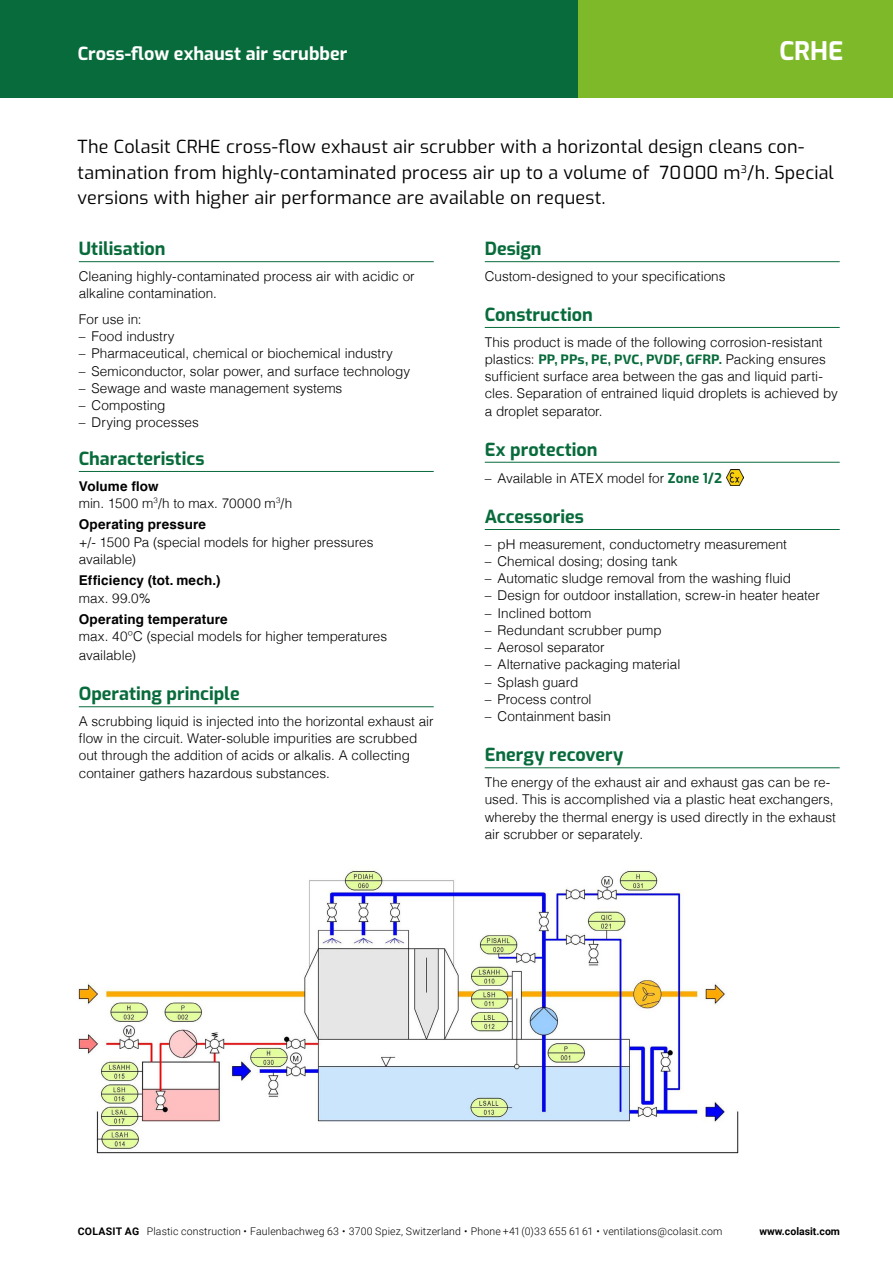
<style>
.page{position:relative;width:893px;height:1263px;background:#fff}
.page>*{position:absolute;margin:0;border:0;box-sizing:border-box;transform-origin:0 0}
.t1{font:700 25.5px "Exo";color:#fff}
.t2{font:18px/25.5px "Exo";letter-spacing:.01em;color:#000}
.t3{font:700 18px "Exo";color:#086b3b}
.t4{font:700 18px "Exo";color:#fff}
.t5{font:300 13.5px/17.2px "Helvetica";color:#000}
.t6{font:700 13.5px "Helvetica";letter-spacing:.015em;color:#000}
.t7{font:13.5px "Exo 2";letter-spacing:.015em;color:#086b3b}
.t8{font:300 10.5px "Roboto";letter-spacing:.015em;color:#000}
.t9{font:700 10.5px "Roboto";color:#000}
.s1{font-weight:700}
.s2{font-family:"Helvetica";font-weight:300;color:#000}
.s3{font-family:"Exo";font-weight:700;color:#086b3b}
</style>
<div class="page">
<hr style="left:79px;top:261px;width:355px;height:1px;background:#086b3b">
<hr style="left:79px;top:471px;width:355px;height:1px;background:#086b3b">
<hr style="left:79px;top:706px;width:355px;height:1px;background:#086b3b">
<div style="left:578px;top:0;width:315px;height:98px;background:#7db928"></div>
<div style="left:0;top:0;width:578px;height:98px;background:#086b3b"></div>
<hr style="left:485px;top:261px;width:355px;height:1px;background:#086b3b">
<hr style="left:485px;top:327px;width:355px;height:1px;background:#086b3b">
<hr style="left:485px;top:462px;width:355px;height:1px;background:#086b3b">
<hr style="left:485px;top:529px;width:355px;height:1px;background:#086b3b">
<hr style="left:485px;top:767px;width:355px;height:1px;background:#086b3b">
<img style="left:726px;top:470px;width:18px;height:15px">
<img style="left:78px;top:870px;width:661px;height:284px">
<h2 class="t4" style="left:78px;top:40px;width:271px">Cross-flow exhaust air scrubber</h2>
<h1 class="t1" style="left:779px;top:32px;width:66px">CRHE</h1>
<p class="t2" style="left:78px;top:133px;width:758px">The Colasit CRHE cross-flow exhaust air scrubber with a horizontal design cleans con&shy;tamination from highly-contaminated process air up to a volume of 70000 m<sup>3</sup>/h. Special versions with higher air performance are available on request.</p>
<h2 class="t3" style="left:79px;top:235px;width:88px">Utilisation</h2>
<p class="t5" style="left:79px;top:266px;width:337px">Cleaning highly-contaminated process air with acidic or alkaline contamination.</p>
<p class="t5" style="left:79px;top:309px;width:64px">For use in:</p>
<p class="t5" style="left:79px;top:327px;width:97px">– Food industry</p>
<p class="t5" style="left:79px;top:344px;width:316px">– Pharmaceutical, chemical or biochemical industry</p>
<p class="t5" style="left:79px;top:361px;width:333px">– Semiconductor, solar power, and surface technology</p>
<p class="t5" style="left:79px;top:378px;width:265px">– Sewage and waste management systems</p>
<p class="t5" style="left:79px;top:396px;width:88px">– Composting</p>
<p class="t5" style="left:79px;top:413px;width:121px">– Drying processes</p>
<h2 class="t3" style="left:79px;top:445px;width:127px">Characteristics</h2>
<p class="t5" style="left:79px;top:476px;width:215px"><span class="s1">Volume flow<br></span>min. 1500 m<sup>3</sup>/h to max. 70000 m<sup>3</sup>/h</p>
<p class="t6" style="left:79px;top:514px;width:129px">Operating pressure</p>
<p class="t5" style="left:79px;top:532px;width:296px">+/- 1500 Pa (special models for higher pressures available)</p>
<p class="t6" style="left:79px;top:570px;width:143px">Efficiency (tot. mech.)</p>
<p class="t5" style="left:79px;top:588px;width:74px">max. 99.0%</p>
<p class="t6" style="left:79px;top:608px;width:150px">Operating temperature</p>
<p class="t5" style="left:79px;top:626px;width:310px;line-height:18.8px">max. 40ºC (special models for higher temperatures available)</p>
<h2 class="t3" style="left:79px;top:680px;width:162px">Operating principle</h2>
<p class="t5" style="left:79px;top:711px;width:356px">A scrubbing liquid is injected into the horizontal exhaust air flow in the circuit. Water-soluble impurities are scrubbed out through the addition of acids or alkalis. A collecting container gathers hazardous substances.</p>
<h2 class="t3" style="left:485px;top:235px;width:58px">Design</h2>
<p class="t5" style="left:485px;top:266px;width:242px">Custom-designed to your specifications</p>
<h2 class="t3" style="left:485px;top:301px;width:110px">Construction</h2>
<p class="t5" style="left:485px;top:332px;width:339px">This product is made of the following corrosion-resistant</p>
<p class="t7" style="left:485px;top:350px;width:343px"><span class="s2">plastics:</span> PP, PPs, PE, PVC, PVDF, GFRP. <span class="s2">Packing ensures</span></p>
<p class="t5" style="left:485px;top:367px;width:355px">sufficient surface area between the gas and liquid parti&shy;cles. Separation of entrained liquid droplets is achieved by a droplet separator.</p>
<h2 class="t3" style="left:485px;top:435px;width:114px">Ex protection</h2>
<p class="t5" style="left:485px;top:468px;width:239px">– Available in ATEX model for <span class="s3">Zone 1/2</span></p>
<h2 class="t3" style="left:485px;top:503px;width:101px">Accessories</h2>
<p class="t5" style="left:485px;top:534px;width:304px">– pH measurement, conductometry measurement</p>
<p class="t5" style="left:485px;top:552px;width:194px">– Chemical dosing; dosing tank</p>
<p class="t5" style="left:485px;top:569px;width:308px">– Automatic sludge removal from the washing fluid</p>
<p class="t5" style="left:485px;top:586px;width:337px">– Design for outdoor installation, screw-in heater heater</p>
<p class="t5" style="left:485px;top:603px;width:108px">– Inclined bottom</p>
<p class="t5" style="left:485px;top:621px;width:178px">– Redundant scrubber pump</p>
<p class="t5" style="left:485px;top:638px;width:121px">– Aerosol separator</p>
<p class="t5" style="left:485px;top:655px;width:197px">– Alternative packaging material</p>
<p class="t5" style="left:485px;top:672px;width:95px">– Splash guard</p>
<p class="t5" style="left:485px;top:690px;width:108px">– Process control</p>
<p class="t5" style="left:485px;top:707px;width:128px">– Containment basin</p>
<h2 class="t3" style="left:485px;top:741px;width:140px">Energy recovery</h2>
<p class="t5" style="left:485px;top:773px;width:353px">The energy of the exhaust air and exhaust gas can be re&shy;used. This is accomplished via a plastic heat exchangers, whereby the thermal energy is used directly in the exhaust air scrubber or separately.</p>
<p class="t8" style="left:78px;top:1224px;width:646px"><span class="s1">COLASIT AG</span> Plastic construction • Faulenbachweg 63 • 3700 Spiez, Switzerland • Phone +41 (0)33 655 61 61 • ventilations@colasit.com</p>
<p class="t9" style="left:759px;top:1224px;width:82px">www.colasit.com</p>
</div>
